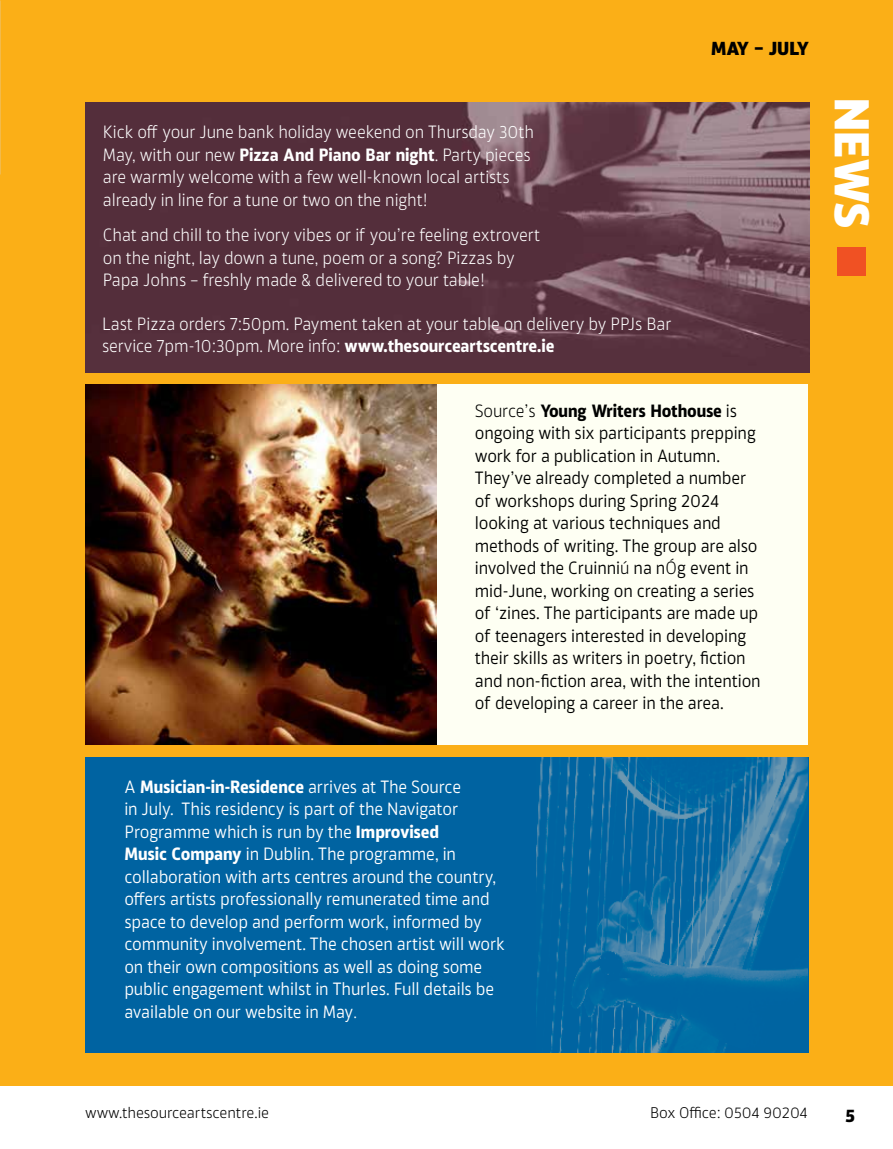
<style>
.page{position:relative;width:893px;height:1149px;background:#fff}
.page>*{position:absolute;margin:0;border:0;box-sizing:border-box;transform-origin:0 0}
.t1{font:800 46.8px "Akwe Pro";color:#fff}
.t2{font:700 21px "Akwe Pro";color:#000}
.t3{font:800 18px "Akwe Pro";letter-spacing:-.01em;color:#000}
.t4{font:16.95px/22.5px "Akwe Pro";letter-spacing:-.01em;color:#000;scale:.96 1}
.t5{font:300 16.95px/22.5px "Akwe Pro";letter-spacing:-.01em;color:#fff;scale:.96 1}
.t6{font:16.95px/22.5px "Akwe Pro";letter-spacing:-.01em;color:#fff;scale:.96 1}
.t7{font:300 14.7px "Akwe Pro";letter-spacing:-.01em;color:#000}
.s1{font-weight:700}
.s2{font-weight:300}
</style>
<div class="page">
<div style="left:0;top:0;width:893px;height:1085px;background:#fbaf17"></div>
<div style="left:85px;top:757px;width:724px;height:295px;background:#0063a1"></div>
<img style="left:537px;top:757px;width:271px;height:295px">
<div style="left:85px;top:384px;width:723px;height:360px;background:#fefff3"></div>
<img style="left:85px;top:384px;width:352px;height:360px">
<img style="left:0;top:0;width:1px;height:174px">
<div style="left:838px;top:247px;width:28px;height:28px;background:#f05123"></div>
<img style="left:85px;top:103px;width:724px;height:269px">
<p class="t5" style="left:103px;top:120px;width:450px">Kick off your June bank holiday weekend on Thursday 30th May, with our new <span class="s1">Pizza And Piano Bar night</span>. Party pieces are warmly welcome with a few well-known local artists already in line for a tune or two on the night!</p>
<p class="t5" style="left:103px;top:222px;width:457px">Chat and chill to the ivory vibes or if you’re feeling extrovert on the night, lay down a tune, poem or a song? Pizzas by<br>Papa Johns – freshly made &amp; delivered to your table!</p>
<p class="t5" style="left:102px;top:311px;width:595px">Last Pizza orders 7:50pm. Payment taken at your table on delivery by PPJs Bar service 7pm-10:30pm. More info: <span class="s1">www.thesourceartscentre.ie</span></p>
<p class="t3" style="left:711px;top:34px;width:99px">MAY – JULY</p>
<p class="t4" style="left:475px;top:398px;width:299px"><span class="s2">Source’s</span> <span class="s1">Young Writers Hothouse</span> is ongoing with six participants prepping work for a publication in Autumn.<br>They’ve already completed a number of workshops during Spring 2024 looking at various techniques and methods of writing. The group are also involved the Cruinni<span class="s2">ú</span> na n<span class="s2">Ó</span>g event in mid-June, working on creating a series of ‘zines. The participants are made up of teenagers interested in developing their skills as writers in poetry, fiction and non-fiction area, with the intention of developing a career in the area.</p>
<h1 class="t1" style="left:891px;top:98px;width:132px;rotate:90deg">NEWS</h1>
<p class="t6" style="left:124px;top:773px;width:398px">A <span class="s1">Musician-in-Residence</span> arrives at The Source<br>in July. This residency is part of the Navigator Programme which is run by the <span class="s1">Improvised<br>Music Company</span> in Dublin. The programme, in collaboration with arts centres around the country, offers artists professionally remunerated time and space to develop and perform work, informed by community involvement. The chosen artist will work on their own compositions as well as doing some public engagement whilst in Thurles. Full details be available on our website in May<span class="s2">.</span></p>
<p class="t7" style="left:85px;top:1101px;width:185px">www.thesourceartscentre.ie</p>
<p class="t7" style="left:650px;top:1101px;width:159px">Box Office: 0504 90204</p>
<p class="t2" style="left:845px;top:1097px;width:12px">5</p>
</div>
